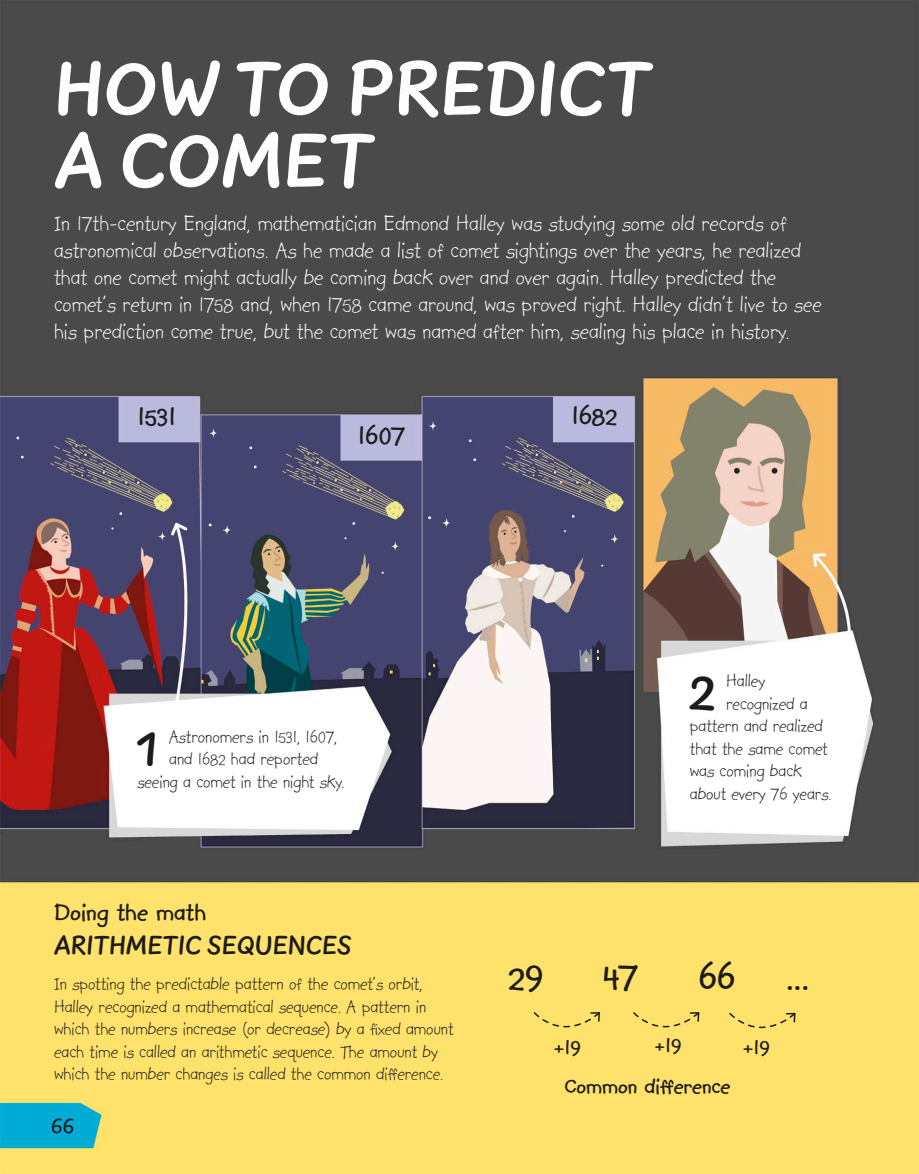
<style>
.page{position:relative;width:919px;height:1174px;background:#fff}
.page>*{position:absolute;margin:0;border:0;box-sizing:border-box;transform-origin:0 0}
.t1{font:800 78px/72px "Uberhand Pro";letter-spacing:.005em;color:#fdfdfd}
.t2{font:700 48.3px "Uberhand Pro";color:#1c1c1a}
.t3{font:700 42px "Kidprint MT Pro";color:#1c1c1a}
.t4{font:700 30px "Kidprint MT Pro";color:#1c1c1a}
.t5{font:700 27px "Uberhand Pro";letter-spacing:.005em;color:#1c1c1a}
.t6{font:700 27px "Kidprint MT Pro";color:#1c1c1a}
.t7{font:24px/27px "Kidprint MT Pro";letter-spacing:.005em;color:#fdfdfd}
.t8{font:700 24px "Kidprint MT Pro";color:#1c1c1a}
.t9{font:500 21px "Uberhand Pro";color:#1c1c1a}
.t10{font:19.5px/22.5px "Kidprint MT Pro";color:#1c1c1a}
</style>
<div class="page">
<img style="left:0;top:0;width:918px;height:1174px">
<svg style="left:532px;top:1010px;width:68px;height:34px;background:#f5da67"></svg>
<div style="left:631px;top:1010px;width:69px;height:34px;background:#ffe26b"></div>
<svg style="left:727px;top:1011px;width:69px;height:33px;background:#f5da67"></svg>
<h1 class="t1" style="left:54px;top:47px;width:598px">HOW TO PREDICT<br>A COMET</h1>
<p class="t7" style="left:54px;top:210px;width:769px">In 17th-century England, mathematician Edmond Halley was studying some old records of astronomical observations. As he made a list of comet sightings over the years, he realized that one comet might actually be coming back over and over again. Halley predicted the comet’s return in 1758 and, when 1758 came around, was proved right. Halley didn’t live to see his prediction come true, but the comet was named after him, sealing his place in history.</p>
<h3 class="t4" style="left:137px;top:400px;width:40px">1531</h3>
<h3 class="t4" style="left:358px;top:419px;width:49px">1607</h3>
<h3 class="t4" style="left:571px;top:399px;width:47px">1682</h3>
<h2 class="t2" style="left:135px;top:713px;width:25px">1</h2>
<p class="t10" style="left:169px;top:725px;width:170px">Astronomers in 1531, 1607,</p>
<p class="t10" style="left:169px;top:748px;width:150px">and 1682 had reported</p>
<p class="t10" style="left:137px;top:770px;width:209px">seeing a comet in the night sky.</p>
<h3 class="t6" style="left:54px;top:898px;width:153px">Doing the math</h3>
<h3 class="t5" style="left:54px;top:925px;width:299px">ARITHMETIC SEQUENCES</h3>
<p class="t10" style="left:54px;top:973px;width:401px">In spotting the predictable pattern of the comet’s orbit, Halley recognized a mathematical sequence. A pattern in which the numbers increase (or decrease) by a fixed amount each time is called an arithmetic sequence. The amount by which the number changes is called the common difference.</p>
<p class="t9" style="left:51px;top:1110px;width:25px">66</p>
<h2 class="t2" style="left:689px;top:657px;width:28px">2</h2>
<p class="t10" style="left:726px;top:669px;width:41px">Halley</p>
<p class="t10" style="left:726px;top:692px;width:83px">recognized a</p>
<p class="t10" style="left:689px;top:714px;width:134px">pattern and realized</p>
<p class="t10" style="left:689px;top:737px;width:139px">that the same comet</p>
<p class="t10" style="left:689px;top:759px;width:113px">was coming back</p>
<p class="t10" style="left:689px;top:782px;width:143px">about every 76 years.</p>
<h3 class="t3" style="left:508px;top:953px;width:37px">29</h3>
<h3 class="t3" style="left:602px;top:953px;width:37px">47</h3>
<h3 class="t3" style="left:698px;top:953px;width:114px">66 …</h3>
<p class="t8" style="left:553px;top:1034px;width:29px">+19</p>
<p class="t8" style="left:654px;top:1032px;width:29px">+19</p>
<p class="t8" style="left:742px;top:1034px;width:29px">+19</p>
<p class="t8" style="left:564px;top:1072px;width:168px">Common difference</p>
</div>
